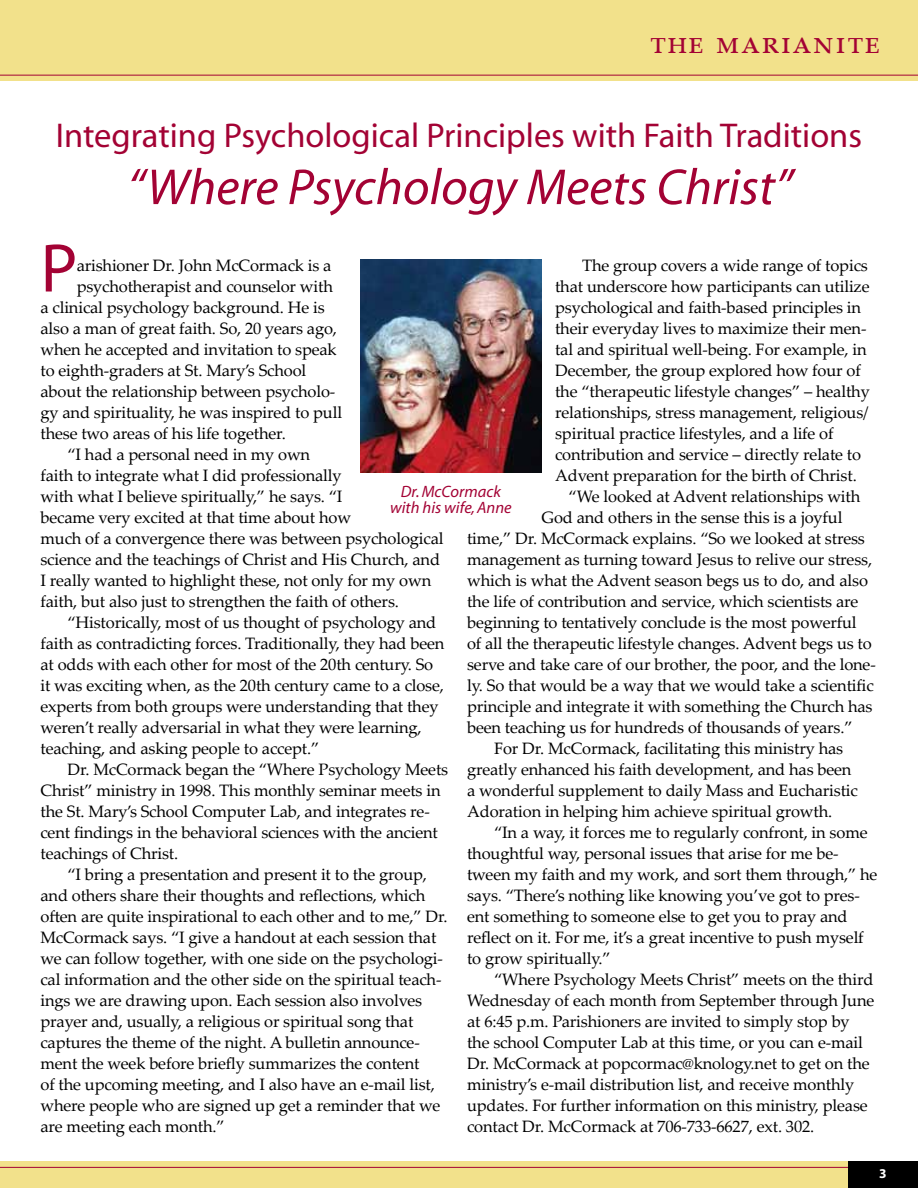
<style>
.page{position:relative;width:918px;height:1188px;background:#fff}
.page>*{position:absolute;margin:0;border:0;box-sizing:border-box;transform-origin:0 0}
.t1{font:69.3px "Myriad";color:#a30234}
.t2{font:italic 51px "Myriad";color:#a30234}
.t3{font:34.5px "Myriad";color:#a30234}
.t4{font:33px "Palatino Linotype";color:#a30234}
.t5{font:16.5px "Palatino Linotype";letter-spacing:-.01em;color:#000}
.t6{font:italic 16.5px/16.5px "Myriad";color:#a30234;text-align:center}
.t7{font:700 13.5px "Myriad";color:#fff}
</style>
<div class="page">
<div style="left:0;top:1161px;width:918px;height:27px;background:#f2e18b"></div>
<hr style="left:0;top:1167px;width:918px;height:1px;background:#a30234">
<div style="left:848px;top:1161px;width:70px;height:27px;background:#000"></div>
<div style="left:0;top:0;width:918px;height:81px;background:#f2e18b"></div>
<hr style="left:0;top:75px;width:918px;height:1px;background:#a30234">
<img style="left:360px;top:260px;width:182px;height:212px">
<h3 class="t4" style="left:650px;top:19px;width:232px">the marianite</h3>
<h3 class="t3" style="left:56px;top:118px;width:808px">Integrating Psychological Principles with Faith Traditions</h3>
<h2 class="t2" style="left:128px;top:162px;width:667px">“Where Psychology Meets Christ”</h2>
<h1 class="t1" style="left:40px;top:234px;width:38px">P</h1>
<p class="t5" style="left:77px;top:253px;width:256px">arishioner Dr. John McCormack is a</p>
<p class="t5" style="left:77px;top:274px;width:258px">psychotherapist and counselor with</p>
<p class="t5" style="left:41px;top:295px;width:286px">a clinical psychology background. He is</p>
<p class="t5" style="left:41px;top:316px;width:298px">also a man of great faith. So, 20 years ago,</p>
<p class="t5" style="left:41px;top:337px;width:298px">when he accepted and invitation to speak</p>
<p class="t5" style="left:41px;top:358px;width:267px">to eighth-graders at St. Mary’s School</p>
<p class="t5" style="left:41px;top:379px;width:296px">about the relationship between psycholo-</p>
<p class="t5" style="left:41px;top:400px;width:303px">gy and spirituality, he was inspired to pull</p>
<p class="t5" style="left:41px;top:421px;width:247px">these two areas of his life together.</p>
<p class="t5" style="left:67px;top:442px;width:244px">“I had a personal need in my own</p>
<p class="t5" style="left:41px;top:463px;width:303px">faith to integrate what I did professionally</p>
<p class="t5" style="left:41px;top:484px;width:303px">with what I believe spiritually,” he says. “I</p>
<p class="t5" style="left:41px;top:505px;width:312px">became very excited at that time about how</p>
<p class="t5" style="left:41px;top:526px;width:405px">much of a convergence there was between psychological</p>
<p class="t5" style="left:41px;top:547px;width:401px">science and the teachings of Christ and His Church, and</p>
<p class="t5" style="left:41px;top:568px;width:392px">I really wanted to highlight these, not only for my own</p>
<p class="t5" style="left:41px;top:589px;width:360px">faith, but also just to strengthen the faith of others.</p>
<p class="t5" style="left:67px;top:610px;width:370px">“Historically, most of us thought of psychology and</p>
<p class="t5" style="left:41px;top:631px;width:405px">faith as contradicting forces. Traditionally, they had been</p>
<p class="t5" style="left:41px;top:652px;width:394px">at odds with each other for most of the 20th century. So</p>
<p class="t5" style="left:41px;top:673px;width:405px">it was exciting when, as the 20th century came to a close,</p>
<p class="t5" style="left:41px;top:694px;width:400px">experts from both groups were understanding that they</p>
<p class="t5" style="left:41px;top:715px;width:383px">weren’t really adversarial in what they were learning,</p>
<p class="t5" style="left:41px;top:736px;width:280px">teaching, and asking people to accept.”</p>
<p class="t5" style="left:67px;top:757px;width:382px">Dr. McCormack began the “Where Psychology Meets</p>
<p class="t5" style="left:41px;top:778px;width:402px">Christ” ministry in 1998. This monthly seminar meets in</p>
<p class="t5" style="left:41px;top:799px;width:391px">the St. Mary’s School Computer Lab, and integrates re-</p>
<p class="t5" style="left:41px;top:820px;width:399px">cent findings in the behavioral sciences with the ancient</p>
<p class="t5" style="left:41px;top:841px;width:139px">teachings of Christ.</p>
<p class="t5" style="left:67px;top:862px;width:361px">“I bring a presentation and present it to the group,</p>
<p class="t5" style="left:41px;top:883px;width:386px">and others share their thoughts and reflections, which</p>
<p class="t5" style="left:41px;top:904px;width:409px">often are quite inspirational to each other and to me,” Dr.</p>
<p class="t5" style="left:41px;top:925px;width:397px">McCormack says. “I give a handout at each session that</p>
<p class="t5" style="left:41px;top:946px;width:404px">we can follow together, with one side on the psychologi-</p>
<p class="t5" style="left:41px;top:967px;width:403px">cal information and the other side on the spiritual teach-</p>
<p class="t5" style="left:41px;top:988px;width:383px">ings we are drawing upon. Each session also involves</p>
<p class="t5" style="left:41px;top:1009px;width:374px">prayer and, usually, a religious or spiritual song that</p>
<p class="t5" style="left:41px;top:1030px;width:381px">captures the theme of the night. A bulletin announce-</p>
<p class="t5" style="left:41px;top:1051px;width:380px">ment the week before briefly summarizes the content</p>
<p class="t5" style="left:41px;top:1072px;width:396px">of the upcoming meeting, and I also have an e-mail list,</p>
<p class="t5" style="left:41px;top:1093px;width:401px">where people who are signed up get a reminder that we</p>
<p class="t5" style="left:41px;top:1114px;width:186px">are meeting each month.”</p>
<p class="t5" style="left:582px;top:253px;width:287px">The group covers a wide range of topics</p>
<p class="t5" style="left:555px;top:274px;width:316px">that underscore how participants can utilize</p>
<p class="t5" style="left:555px;top:295px;width:308px">psychological and faith-based principles in</p>
<p class="t5" style="left:555px;top:316px;width:313px">their everyday lives to maximize their men-</p>
<p class="t5" style="left:555px;top:337px;width:313px">tal and spiritual well-being. For example, in</p>
<p class="t5" style="left:555px;top:358px;width:307px">December, the group explored how four of</p>
<p class="t5" style="left:555px;top:379px;width:316px">the “therapeutic lifestyle changes” – healthy</p>
<p class="t5" style="left:555px;top:400px;width:315px">relationships, stress management, religious/</p>
<p class="t5" style="left:555px;top:421px;width:280px">spiritual practice lifestyles, and a life of</p>
<p class="t5" style="left:555px;top:442px;width:308px">contribution and service – directly relate to</p>
<p class="t5" style="left:555px;top:463px;width:303px">Advent preparation for the birth of Christ.</p>
<p class="t5" style="left:569px;top:484px;width:293px">“We looked at Advent relationships with</p>
<p class="t5" style="left:542px;top:505px;width:302px">God and others in the sense this is a joyful</p>
<p class="t5" style="left:467px;top:526px;width:399px">time,” Dr. McCormack explains. “So we looked at stress</p>
<p class="t5" style="left:467px;top:547px;width:407px">management as turning toward Jesus to relive our stress,</p>
<p class="t5" style="left:467px;top:568px;width:402px">which is what the Advent season begs us to do, and also</p>
<p class="t5" style="left:467px;top:589px;width:393px">the life of contribution and service, which scientists are</p>
<p class="t5" style="left:467px;top:610px;width:391px">beginning to tentatively conclude is the most powerful</p>
<p class="t5" style="left:467px;top:631px;width:406px">of all the therapeutic lifestyle changes. Advent begs us to</p>
<p class="t5" style="left:467px;top:652px;width:410px">serve and take care of our brother, the poor, and the lone-</p>
<p class="t5" style="left:467px;top:673px;width:408px">ly. So that would be a way that we would take a scientific</p>
<p class="t5" style="left:467px;top:694px;width:407px">principle and integrate it with something the Church has</p>
<p class="t5" style="left:467px;top:715px;width:387px">been teaching us for hundreds of thousands of years.”</p>
<p class="t5" style="left:494px;top:736px;width:351px">For Dr. McCormack, facilitating this ministry has</p>
<p class="t5" style="left:467px;top:757px;width:386px">greatly enhanced his faith development, and has been</p>
<p class="t5" style="left:467px;top:778px;width:392px">a wonderful supplement to daily Mass and Eucharistic</p>
<p class="t5" style="left:467px;top:799px;width:367px">Adoration in helping him achieve spiritual growth.</p>
<p class="t5" style="left:494px;top:820px;width:375px">“In a way, it forces me to regularly confront, in some</p>
<p class="t5" style="left:467px;top:841px;width:373px">thoughtful way, personal issues that arise for me be-</p>
<p class="t5" style="left:467px;top:862px;width:412px">tween my faith and my work, and sort them through,” he</p>
<p class="t5" style="left:467px;top:883px;width:394px">says. “There’s nothing like knowing you’ve got to pres-</p>
<p class="t5" style="left:467px;top:905px;width:382px">ent something to someone else to get you to pray and</p>
<p class="t5" style="left:467px;top:926px;width:398px">reflect on it. For me, it’s a great incentive to push myself</p>
<p class="t5" style="left:467px;top:947px;width:145px">to grow spiritually.”</p>
<p class="t5" style="left:494px;top:968px;width:381px">“Where Psychology Meets Christ” meets on the third</p>
<p class="t5" style="left:467px;top:989px;width:409px">Wednesday of each month from September through June</p>
<p class="t5" style="left:467px;top:1010px;width:384px">at 6:45 p.m. Parishioners are invited to simply stop by</p>
<p class="t5" style="left:467px;top:1031px;width:397px">the school Computer Lab at this time, or you can e-mail</p>
<p class="t5" style="left:467px;top:1052px;width:404px">Dr. McCormack at popcormac@knology.net to get on the</p>
<p class="t5" style="left:467px;top:1073px;width:389px">ministry’s e-mail distribution list, and receive monthly</p>
<p class="t5" style="left:467px;top:1094px;width:402px">updates. For further information on this ministry, please</p>
<p class="t5" style="left:467px;top:1115px;width:349px">contact Dr. McCormack at 706-733-6627, ext. 302.</p>
<p class="t6" style="left:390px;top:484px;width:123px">Dr. McCormack with his wife, Anne</p>
<p class="t7" style="left:879px;top:1166px;width:9px">3</p>
</div>
